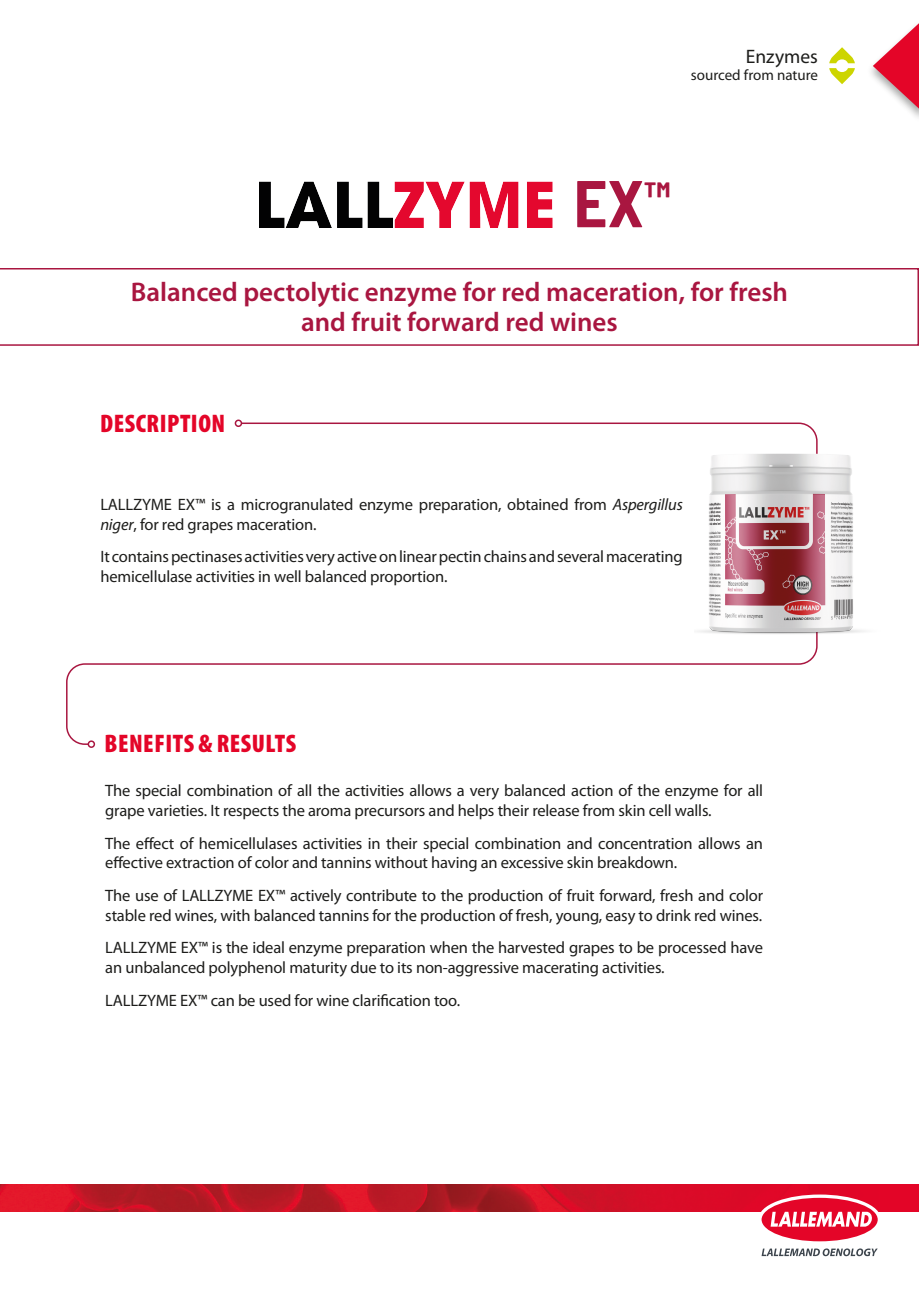
<style>
.page{position:relative;width:919px;height:1289px;background:#fff}
.page>*{position:absolute;margin:0;border:0;box-sizing:border-box;transform-origin:0 0}
.t1{font:700 semi-condensed 66px "Barlow";color:#a91640}
.t2{font:600 27px/30px "Myriad Pro";color:#a91640;text-align:center}
.t3{font:900 condensed 25.5px "Myriad Pro";letter-spacing:.02em;color:#e40528}
.t4{font:19.5px "Myriad Pro";color:#1d1d1b}
.t5{font:16.5px/19.8px "Myriad Pro";letter-spacing:-.01em;color:#1d1d1b}
.t6{font:15px "Myriad Pro";color:#1d1d1b}
.s1{font-style:italic}
</style>
<div class="page">
<img style="left:0;top:1184px;width:918px;height:27px">
<svg style="left:758px;top:1194px;width:122px;height:62px"></svg>
<svg style="left:872px;top:24px;width:46px;height:85px"></svg>
<svg style="left:829px;top:47px;width:25px;height:37px"></svg>
<svg style="left:0;top:268px;width:918px;height:78px"></svg>
<img style="left:260px;top:181px;width:293px;height:47px">
<svg style="left:66px;top:422px;width:752px;height:323px"></svg>
<div style="left:88px;top:740px;width:7px;height:8px;border:2px solid #a91640;border-radius:50%"></div>
<div style="left:235px;top:419px;width:7px;height:8px;border:2px solid #a91640;border-radius:50%"></div>
<img style="left:694px;top:428px;width:171px;height:213px">
<p class="t4" style="left:745px;top:45px;width:74px">Enzymes</p>
<p class="t6" style="left:691px;top:66px;width:129px">sourced from nature</p>
<p class="t1" style="left:573px;top:156px;width:98px">EX<sup>™</sup></p>
<p class="t2" style="left:131px;top:277px;width:658px">Balanced pectolytic enzyme for red maceration, for fresh and fruit forward red wines</p>
<p class="t3" style="left:100px;top:407px;width:126px">DESCRIPTION</p>
<p class="t5" style="left:100px;top:494px;width:584px">LALLZYME EX™ is a microgranulated enzyme preparation, obtained from <span class="s1">Aspergillus niger</span>, for red grapes maceration.</p>
<p class="t5" style="left:100px;top:547px;width:584px">It contains pectinases activities very active on linear pectin chains and several macerating hemicellulase activities in well balanced proportion.</p>
<p class="t3" style="left:104px;top:727px;width:193px">BENEFITS &amp; RESULTS</p>
<p class="t5" style="left:105px;top:780px;width:659px">The special combination of all the activities allows a very balanced action of the enzyme for all grape varieties. It respects the aroma precursors and helps their release from skin cell walls.</p>
<p class="t5" style="left:105px;top:832px;width:659px">The effect of hemicellulases activities in their special combination and concentration allows an effective extraction of color and tannins without having an excessive skin breakdown.</p>
<p class="t5" style="left:105px;top:885px;width:659px">The use of LALLZYME EX™ actively contribute to the production of fruit forward, fresh and color stable red wines, with balanced tannins for the production of fresh, young, easy to drink red wines.</p>
<p class="t5" style="left:105px;top:937px;width:659px">LALLZYME EX™ is the ideal enzyme preparation when the harvested grapes to be processed have an unbalanced polyphenol maturity due to its non-aggressive macerating activities.</p>
<p class="t5" style="left:105px;top:990px;width:356px">LALLZYME EX™ can be used for wine clarification too.</p>
</div>
